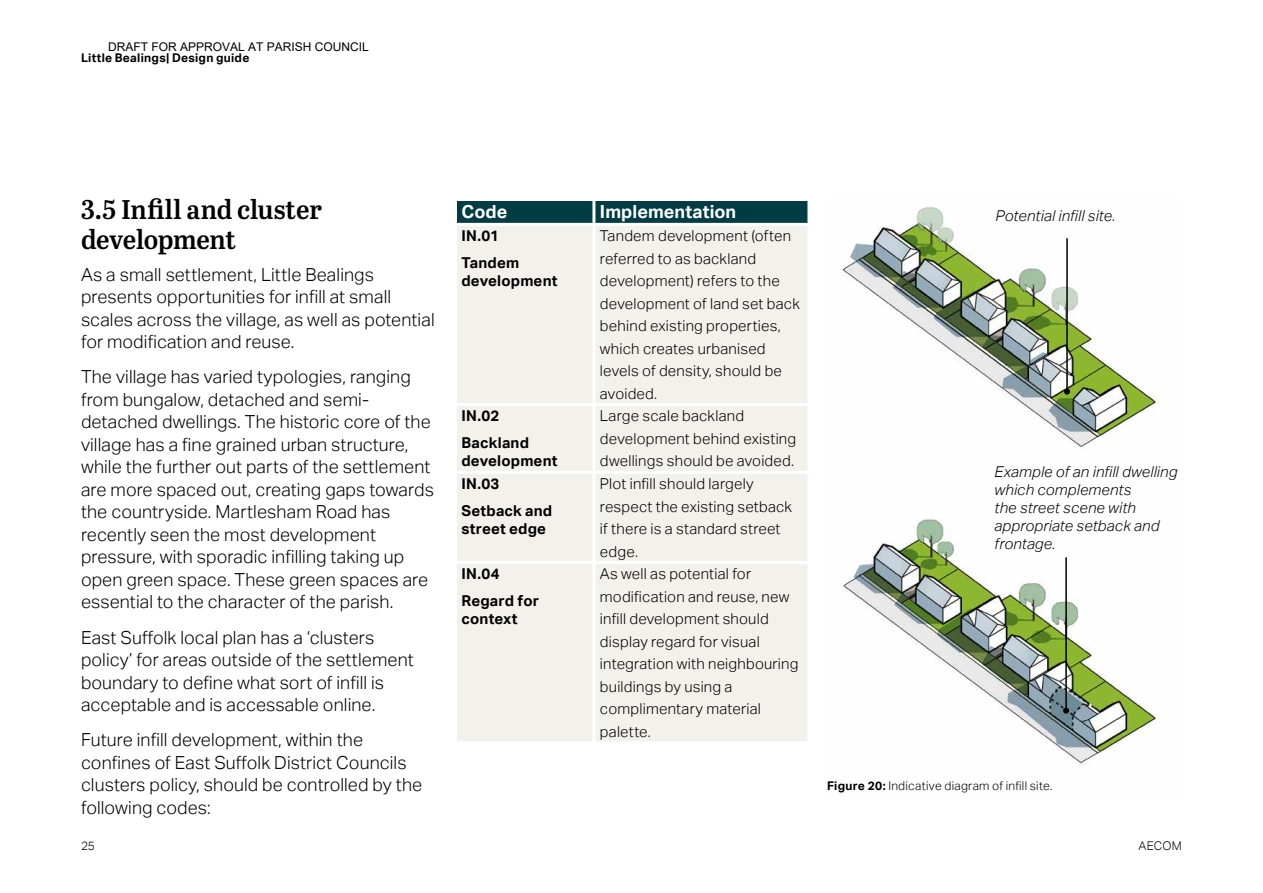
<style>
.page{position:relative;width:1263px;height:893px;background:#fff}
.page>*{position:absolute;margin:0;border:0;box-sizing:border-box;transform-origin:0 0}
.t1{font:27px/30px "Abril Titling Sb";letter-spacing:-.015em;color:#000}
.t2{font:300 18px/22.5px "AECOM Sans";letter-spacing:.005em;color:#000}
.t3{font:700 18px "AECOM Sans";letter-spacing:.005em;color:#fff}
.t4{font:300 15px/22.5px "AECOM Sans";letter-spacing:.015em;color:#000}
.t5{font:italic 300 15px/18px "AECOM Sans";letter-spacing:.01em;color:#000}
.t6{font:700 15px/27px "AECOM Sans";letter-spacing:.015em;color:#000}
.t7{font:300 12px "AECOM Sans";letter-spacing:.025em;color:#000}
.t8{font:12px "Arial";color:#000}
.t9{font:700 12px "AECOM Sans";letter-spacing:.02em;color:#000}
.s1{font-weight:700}
</style>
<div class="page">
<div style="left:457px;top:201px;width:350px;height:22px;background:#003c44"></div>
<div style="left:457px;top:226px;width:350px;height:515px;background:#f2f1eb"></div>
<hr style="left:592px;top:226px;width:3px;height:177px;background:#fff">
<hr style="left:454px;top:403px;width:140px;height:3px;background:#fff">
<hr style="left:594px;top:403px;width:216px;height:3px;background:#fff">
<hr style="left:592px;top:406px;width:3px;height:65px;background:#fff">
<hr style="left:454px;top:471px;width:140px;height:3px;background:#fff">
<hr style="left:594px;top:471px;width:216px;height:3px;background:#fff">
<hr style="left:592px;top:474px;width:3px;height:87px;background:#fff">
<hr style="left:454px;top:561px;width:140px;height:3px;background:#fff">
<hr style="left:594px;top:561px;width:216px;height:3px;background:#fff">
<hr style="left:592px;top:564px;width:3px;height:177px;background:#fff">
<hr style="left:592px;top:201px;width:3px;height:22px;background:#fff">
<img style="left:842px;top:206px;width:317px;height:559px">
<hr style="left:1065px;top:557px;width:2px;height:154px;background:#000">
<svg style="left:1063px;top:708px;width:6px;height:6px"></svg>
<hr style="left:1066px;top:238px;width:2px;height:154px;background:#000">
<svg style="left:1064px;top:389px;width:6px;height:6px"></svg>
<p class="t8" style="left:108px;top:39px;width:262px">DRAFT FOR APPROVAL AT PARISH COUNCIL</p>
<p class="t9" style="left:81px;top:51px;width:170px">Little Bealings| Design guide</p>
<h1 class="t1" style="left:81px;top:193px;width:243px">3.5 Infill and cluster development</h1>
<p class="t2" style="left:81px;top:263px;width:355px">As a small settlement, Little Bealings presents opportunities for infill at small scales across the village, as well as potential for modification and reuse.</p>
<p class="t2" style="left:81px;top:366px;width:354px">The village has varied typologies, ranging from bungalow, detached and semi&shy;detached dwellings. The historic core of the village has a fine grained urban structure, while the further out parts of the settlement are more spaced out, creating gaps towards the countryside. Martlesham Road has recently seen the most development pressure, with sporadic infilling taking up open green space. These green spaces are essential to the character of the parish.</p>
<p class="t2" style="left:81px;top:626px;width:334px">East Suffolk local plan has a ‘clusters policy’ for areas outside of the settlement boundary to define what sort of infill is acceptable and is accessable online.</p>
<p class="t2" style="left:81px;top:729px;width:343px">Future infill development, within the confines of East Suffolk District Councils clusters policy, should be controlled by the following codes:</p>
<p class="t3" style="left:461px;top:202px;width:47px">Code</p>
<p class="t3" style="left:600px;top:202px;width:138px">Implementation</p>
<p class="t6" style="left:461px;top:222px;width:59px">IN.01<br>Tandem</p>
<p class="t6" style="left:461px;top:267px;width:97px">development</p>
<p class="t4" style="left:600px;top:225px;width:201px">Tandem development (often referred to as backland development) refers to the development of land set back behind existing properties, which creates urbanised levels of density, should be avoided.</p>
<p class="t6" style="left:461px;top:403px;width:69px">IN.02<br>Backland</p>
<p class="t6" style="left:461px;top:448px;width:97px">development</p>
<p class="t6" style="left:461px;top:470px;width:92px">IN.03<br>Setback and</p>
<p class="t6" style="left:461px;top:515px;width:86px">street edge</p>
<p class="t6" style="left:461px;top:561px;width:79px">IN.04<br>Regard for</p>
<p class="t6" style="left:461px;top:606px;width:58px">context</p>
<p class="t4" style="left:600px;top:405px;width:198px">Large scale backland development behind existing dwellings should be avoided.</p>
<p class="t4" style="left:600px;top:473px;width:194px">Plot infill should largely respect the existing setback if there is a standard street edge.</p>
<p class="t4" style="left:600px;top:563px;width:200px">As well as potential for modification and reuse, new infill development should display regard for visual integration with neighbouring buildings by using a complimentary material palette.</p>
<p class="t5" style="left:995px;top:206px;width:121px">Potential infill site.</p>
<p class="t5" style="left:994px;top:463px;width:184px">Example of an infill dwelling which complements<br>the street scene with appropriate setback and frontage.</p>
<p class="t7" style="left:827px;top:778px;width:227px"><span class="s1">Figure 20:</span> Indicative diagram of infill site.</p>
<p class="t7" style="left:81px;top:838px;width:16px">25</p>
<p class="t7" style="left:1138px;top:838px;width:45px">AECOM</p>
</div>
